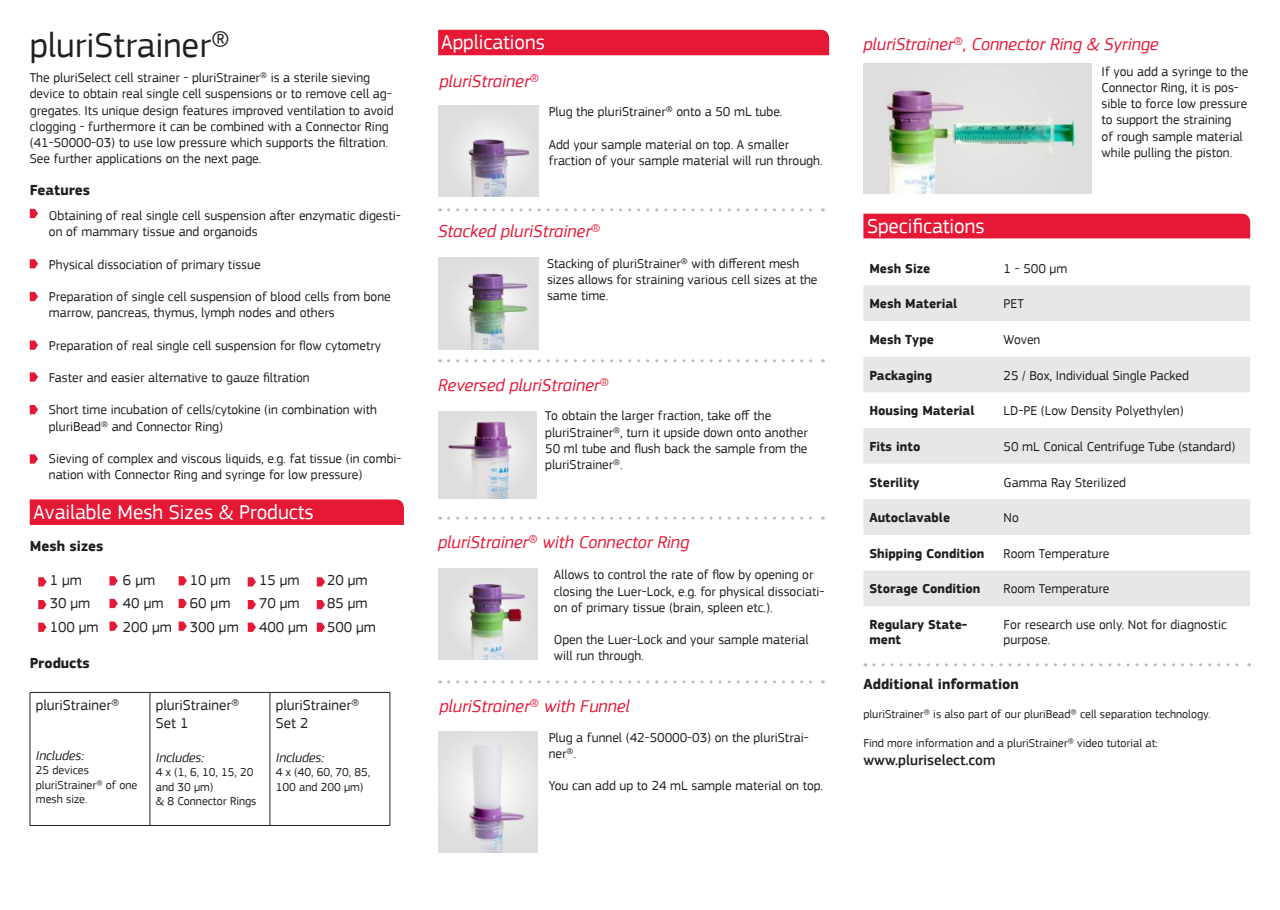
<style>
.page{position:relative;width:1280px;height:910px;background:#fff}
.page>*{position:absolute;margin:0;border:0;box-sizing:border-box;transform-origin:0 0}
.t1{font:36px "PF Square Sans Pro";color:#231f20}
.t2{font:21px "PF Square Sans Pro";color:#fff}
.t3{font:italic 18px "PF Square Sans Pro";color:#e51836}
.t4{font:15px/18px "PF Square Sans Pro";color:#231f20}
.t5{font:700 15px "PF Square Sans Pro";color:#231f20}
.t6{font:500 15px "PF Square Sans Pro";color:#231f20}
.t7{font:13.5px/16.2px "PF Square Sans Pro";color:#231f20}
.t8{font:700 13.5px/15px "PF Square Sans Pro";color:#231f20}
.t9{font:italic 13.5px "PF Square Sans Pro";color:#231f20}
.t10{font:12px/14.4px "PF Square Sans Pro";color:#231f20}
</style>
<div class="page">
<div style="left:438px;top:30px;width:391px;height:25px;background:#e51836"></div>
<svg style="left:30px;top:499px;width:374px;height:26px;background:#e51c39"></svg>
<div style="left:863px;top:214px;width:387px;height:24px;background:#e51836"></div>
<hr style="left:30px;top:692px;width:120px;height:1px;background:#231f20">
<hr style="left:30px;top:693px;width:1px;height:132px;background:#231f20">
<hr style="left:150px;top:692px;width:120px;height:1px;background:#231f20">
<hr style="left:150px;top:693px;width:1px;height:132px;background:#231f20">
<hr style="left:270px;top:692px;width:120px;height:1px;background:#231f20">
<hr style="left:270px;top:693px;width:1px;height:132px;background:#231f20">
<hr style="left:390px;top:693px;width:1px;height:132px;background:#231f20">
<hr style="left:30px;top:825px;width:120px;height:1px;background:#231f20">
<hr style="left:150px;top:825px;width:120px;height:1px;background:#231f20">
<hr style="left:270px;top:825px;width:120px;height:1px;background:#231f20">
<svg style="left:30px;top:209px;width:8px;height:9px"></svg>
<svg style="left:30px;top:259px;width:8px;height:9px"></svg>
<svg style="left:30px;top:292px;width:8px;height:9px"></svg>
<svg style="left:30px;top:340px;width:8px;height:10px"></svg>
<svg style="left:30px;top:372px;width:8px;height:10px"></svg>
<svg style="left:30px;top:405px;width:8px;height:9px"></svg>
<svg style="left:30px;top:454px;width:8px;height:10px"></svg>
<svg style="left:38px;top:577px;width:9px;height:9px"></svg>
<svg style="left:109px;top:576px;width:9px;height:9px"></svg>
<svg style="left:248px;top:577px;width:8px;height:9px"></svg>
<svg style="left:317px;top:577px;width:8px;height:9px"></svg>
<svg style="left:179px;top:576px;width:8px;height:9px"></svg>
<svg style="left:38px;top:600px;width:9px;height:9px"></svg>
<svg style="left:109px;top:599px;width:9px;height:9px"></svg>
<svg style="left:248px;top:600px;width:8px;height:9px"></svg>
<svg style="left:317px;top:600px;width:8px;height:9px"></svg>
<svg style="left:179px;top:599px;width:8px;height:9px"></svg>
<svg style="left:38px;top:623px;width:9px;height:9px"></svg>
<svg style="left:109px;top:622px;width:9px;height:9px"></svg>
<svg style="left:179px;top:622px;width:8px;height:9px"></svg>
<svg style="left:248px;top:623px;width:8px;height:9px"></svg>
<svg style="left:317px;top:623px;width:8px;height:9px"></svg>
<svg style="left:863px;top:285px;width:387px;height:321px;fill:#e6e7e9"></svg>
<svg style="left:448px;top:208px;width:375px;height:3px"></svg>
<svg style="left:448px;top:359px;width:375px;height:3px"></svg>
<svg style="left:448px;top:517px;width:375px;height:3px"></svg>
<svg style="left:448px;top:680px;width:375px;height:3px"></svg>
<svg style="left:874px;top:663px;width:376px;height:3px"></svg>
<img style="left:438px;top:732px;width:99px;height:120px">
<img style="left:863px;top:63px;width:228px;height:130px">
<img style="left:438px;top:569px;width:99px;height:90px">
<img style="left:438px;top:257px;width:100px;height:92px">
<img style="left:438px;top:105px;width:100px;height:92px">
<img style="left:438px;top:411px;width:99px;height:88px">
<h1 class="t1" style="left:30px;top:24px;width:201px">pluriStrainer®</h1>
<p class="t7" style="left:30px;top:70px;width:365px">The pluriSelect cell strainer - pluriStrainer® is a sterile sieving device to obtain real single cell suspensions or to remove cell ag&shy;gregates. Its unique design features improved ventilation to avoid clogging - furthermore it can be combined with a Connector Ring (41-50000-03) to use low pressure which supports the filtration.<br>See further applications on the next page.</p>
<p class="t5" style="left:30px;top:181px;width:62px">Features</p>
<p class="t7" style="left:49px;top:207px;width:353px">Obtaining of real single cell suspension after enzymatic digesti&shy;on of mammary tissue and organoids</p>
<p class="t7" style="left:49px;top:256px;width:213px">Physical dissociation of primary tissue</p>
<p class="t7" style="left:49px;top:288px;width:343px">Preparation of single cell suspension of blood cells from bone marrow, pancreas, thymus, lymph nodes and others</p>
<p class="t7" style="left:49px;top:337px;width:334px">Preparation of real single cell suspension for flow cytometry</p>
<p class="t7" style="left:49px;top:369px;width:262px">Faster and easier alternative to gauze filtration</p>
<p class="t7" style="left:49px;top:402px;width:330px">Short time incubation of cells/cytokine (in combination with pluriBead® and Connector Ring)</p>
<p class="t7" style="left:49px;top:450px;width:354px">Sieving of complex and viscous liquids, e.g. fat tissue (in combi&shy;nation with Connector Ring and syringe for low pressure)</p>
<h2 class="t2" style="left:33px;top:500px;width:282px">Available Mesh Sizes &amp; Products</h2>
<p class="t5" style="left:30px;top:537px;width:75px">Mesh sizes</p>
<p class="t4" style="left:50px;top:571px;width:34px">1 µm</p>
<p class="t4" style="left:123px;top:571px;width:34px">6 µm</p>
<p class="t4" style="left:190px;top:571px;width:42px">10 µm</p>
<p class="t4" style="left:259px;top:571px;width:42px">15 µm</p>
<p class="t4" style="left:327px;top:571px;width:42px">20 µm</p>
<p class="t4" style="left:50px;top:595px;width:42px">30 µm</p>
<p class="t4" style="left:123px;top:595px;width:42px">40 µm</p>
<p class="t4" style="left:190px;top:595px;width:42px">60 µm</p>
<p class="t4" style="left:259px;top:595px;width:42px">70 µm</p>
<p class="t4" style="left:327px;top:595px;width:42px">85 µm</p>
<p class="t4" style="left:50px;top:618px;width:50px">100 µm</p>
<p class="t4" style="left:123px;top:618px;width:117px">200 µm 300 µm</p>
<p class="t4" style="left:259px;top:618px;width:50px">400 µm</p>
<p class="t4" style="left:327px;top:618px;width:50px">500 µm</p>
<p class="t5" style="left:30px;top:654px;width:62px">Products</p>
<p class="t4" style="left:36px;top:696px;width:85px">pluriStrainer®</p>
<p class="t9" style="left:36px;top:748px;width:50px">Includes:</p>
<p class="t10" style="left:36px;top:763px;width:103px">25 devices pluriStrainer® of one mesh size.</p>
<p class="t4" style="left:156px;top:696px;width:85px">pluriStrainer®<br>Set 1</p>
<p class="t9" style="left:156px;top:749px;width:50px">Includes:</p>
<p class="t10" style="left:156px;top:765px;width:102px">4 x (1, 6, 10, 15, 20 and 30 µm)<br>&amp; 8 Connector Rings</p>
<p class="t4" style="left:276px;top:696px;width:85px">pluriStrainer®<br>Set 2</p>
<p class="t9" style="left:276px;top:749px;width:50px">Includes:</p>
<p class="t10" style="left:276px;top:765px;width:96px">4 x (40, 60, 70, 85,<br>100 and 200 µm)</p>
<h2 class="t2" style="left:441px;top:30px;width:105px">Applications</h2>
<h3 class="t3" style="left:440px;top:70px;width:101px">pluriStrainer®</h3>
<p class="t7" style="left:549px;top:104px;width:235px">Plug the pluriStrainer® onto a 50 mL tube.</p>
<p class="t7" style="left:549px;top:136px;width:275px">Add your sample material on top. A smaller fraction of your sample material will run through.</p>
<h3 class="t3" style="left:438px;top:221px;width:164px">Stacked pluriStrainer®</h3>
<p class="t7" style="left:547px;top:255px;width:272px">Stacking of pluriStrainer® with different mesh sizes allows for straining various cell sizes at the same time.</p>
<h3 class="t3" style="left:438px;top:374px;width:172px">Reversed pluriStrainer®</h3>
<p class="t7" style="left:545px;top:408px;width:264px">To obtain the larger fraction, take off the pluriStrainer®, turn it upside down onto another 50 ml tube and flush back the sample from the pluriStrainer®.</p>
<h3 class="t3" style="left:438px;top:532px;width:253px">pluriStrainer® with Connector Ring</h3>
<p class="t7" style="left:554px;top:567px;width:272px">Allows to control the rate of flow by opening or closing the Luer-Lock, e.g. for physical dissociati&shy;on of primary tissue (brain, spleen etc.).</p>
<p class="t7" style="left:554px;top:632px;width:256px">Open the Luer-Lock and your sample material will run through.</p>
<h3 class="t3" style="left:440px;top:695px;width:192px">pluriStrainer® with Funnel</h3>
<p class="t7" style="left:549px;top:729px;width:261px">Plug a funnel (42-50000-03) on the pluriStrai&shy;ner®.</p>
<p class="t7" style="left:549px;top:778px;width:276px">You can add up to 24 mL sample material on top.</p>
<h3 class="t3" style="left:863px;top:33px;width:297px">pluriStrainer®, Connector Ring &amp; Syringe</h3>
<h2 class="t2" style="left:867px;top:214px;width:119px">Specifications</h2>
<p class="t7" style="left:1101px;top:63px;width:148px">If you add a syringe to the<br>Connector Ring, it is pos&shy;sible to force low pressure to support the straining<br>of rough sample material while pulling the piston.</p>
<p class="t8" style="left:869px;top:261px;width:62px">Mesh Size</p>
<p class="t7" style="left:1004px;top:260px;width:65px">1 - 500 µm</p>
<p class="t8" style="left:869px;top:297px;width:89px">Mesh Material</p>
<p class="t7" style="left:1004px;top:296px;width:22px">PET</p>
<p class="t8" style="left:869px;top:332px;width:66px">Mesh Type</p>
<p class="t7" style="left:1004px;top:331px;width:38px">Woven</p>
<p class="t8" style="left:869px;top:368px;width:64px">Packaging</p>
<p class="t7" style="left:1004px;top:367px;width:187px">25 / Box, Individual Single Packed</p>
<p class="t8" style="left:869px;top:404px;width:106px">Housing Material</p>
<p class="t7" style="left:1004px;top:403px;width:182px">LD-PE (Low Density Polyethylen)</p>
<p class="t8" style="left:869px;top:439px;width:52px">Fits into</p>
<p class="t7" style="left:1004px;top:438px;width:233px">50 mL Conical Centrifuge Tube (standard)</p>
<p class="t8" style="left:869px;top:475px;width:52px">Sterility</p>
<p class="t7" style="left:1004px;top:474px;width:124px">Gamma Ray Sterilized</p>
<p class="t8" style="left:869px;top:511px;width:82px">Autoclavable</p>
<p class="t7" style="left:1004px;top:510px;width:17px">No</p>
<p class="t8" style="left:869px;top:546px;width:117px">Shipping Condition</p>
<p class="t7" style="left:1004px;top:545px;width:107px">Room Temperature</p>
<p class="t8" style="left:869px;top:582px;width:113px">Storage Condition</p>
<p class="t7" style="left:1004px;top:581px;width:107px">Room Temperature</p>
<p class="t8" style="left:869px;top:618px;width:99px">Regulary State&shy;ment</p>
<p class="t7" style="left:1004px;top:617px;width:225px;line-height:15px">For research use only. Not for diagnostic purpose.</p>
<p class="t5" style="left:863px;top:675px;width:157px">Additional information</p>
<p class="t10" style="left:863px;top:707px;width:349px">pluriStrainer® is also part of our pluriBead® cell separation technology.</p>
<p class="t10" style="left:863px;top:736px;width:296px">Find more information and a pluriStrainer® video tutorial at:</p>
<p class="t6" style="left:863px;top:751px;width:134px">www.pluriselect.com</p>
</div>
